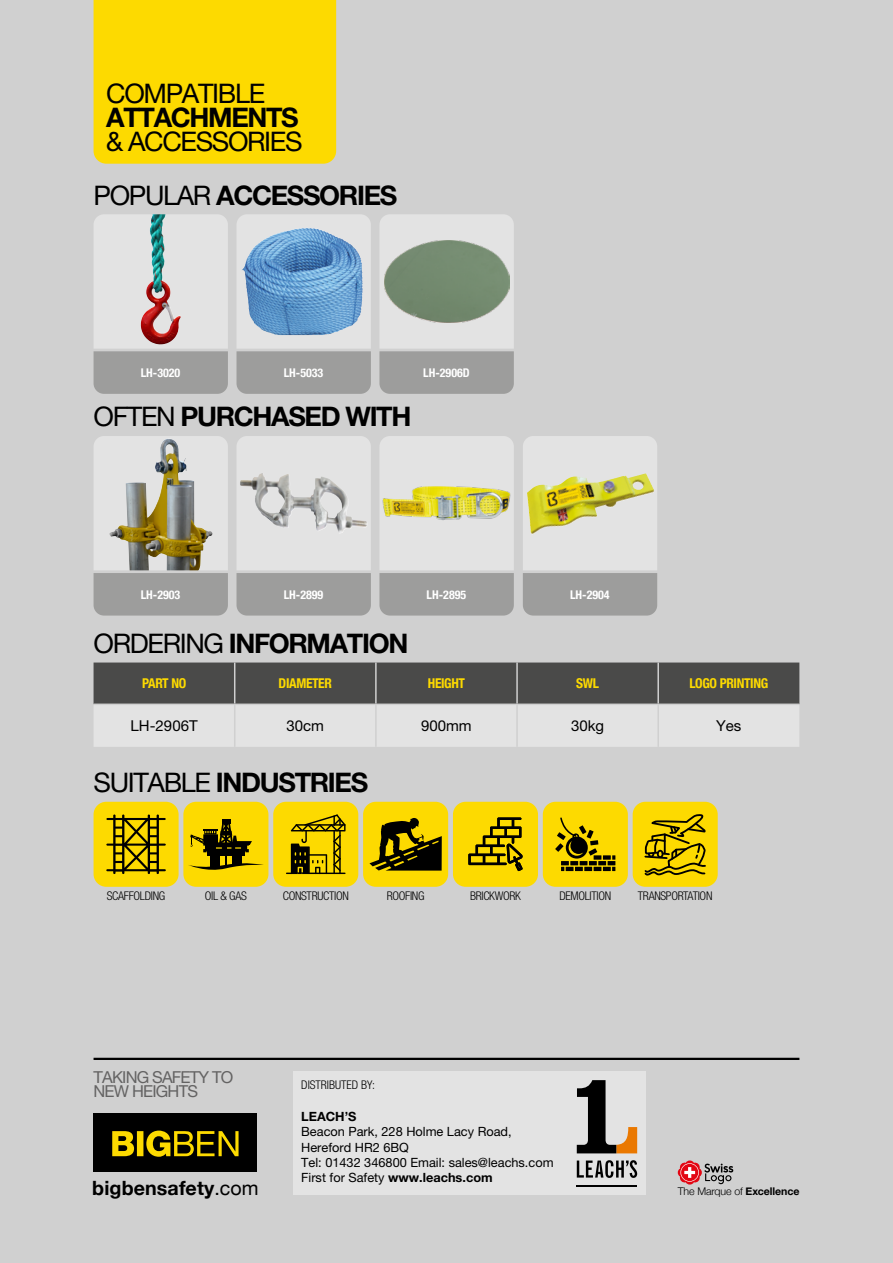
<style>
.page{position:relative;width:893px;height:1263px;background:#d0d0d0}
.page>*{position:absolute;margin:0;border:0;box-sizing:border-box;transform-origin:0 0}
.t1{font:700 27px "Helvetica Neue LT Pro";letter-spacing:-.05em;color:#000}
.t2{font:27px/53.7px "Helvetica Neue LT Pro";letter-spacing:-.05em;color:#000}
.t3{font:700 19.65px "Helvetica Neue";letter-spacing:.005em;color:#000}
.t4{font:16.5px/13.5px "Helvetica Neue LT Pro";letter-spacing:-.05em;color:#646363}
.t5{font:15px "Helvetica Neue LT Pro";color:#000}
.t6{font:700 condensed 13.5px "Helvetica Neue";letter-spacing:-.025em;color:#fdda00}
.t7{font:12.75px/15.3px "Helvetica Neue LT Pro";color:#000}
.t8{font:700 12.75px "Helvetica Neue LT Pro";color:#000}
.t9{font:300 condensed 12px "Helvetica Neue LT Pro";letter-spacing:-.025em;color:#000}
.t10{font:700 condensed 12px "Helvetica Neue";color:#fff}
.t11{font:300 condensed 12px "Helvetica Neue LT Pro";color:#000}
.t12{font:300 10.65px "Helvetica Neue";letter-spacing:-.01em;color:#000}
.s1{font-weight:700}
.s2{font-weight:400}
</style>
<div class="page">
<hr style="left:94px;top:1058px;width:705px;height:2px;background:#000">
<svg style="left:678px;top:1160px;width:55px;height:24px"></svg>
<div style="left:293px;top:1071px;width:353px;height:124px;background:#e3e3e3"></div>
<svg style="left:577px;top:1160px;width:60px;height:18px"></svg>
<hr style="left:577px;top:1185px;width:60px;height:1px;background:#000">
<svg style="left:577px;top:1080px;width:60px;height:73px"></svg>
<div style="left:94px;top:1113px;width:163px;height:59px;background:#000"></div>
<svg style="left:112px;top:1130px;width:127px;height:27px"></svg>
<div style="left:94px;top:0;width:242px;height:164px;background:#fdda00"></div>
<svg style="left:94px;top:214px;width:134px;height:180px;background:#c8c5c5"></svg>
<img style="left:150px;top:214px;width:3px;height:24px">
<svg style="left:236px;top:214px;width:135px;height:180px;background:#99b1c6"></svg>
<img style="left:249px;top:228px;width:58px;height:27px">
<svg style="left:379px;top:214px;width:135px;height:180px;background:#c5c5c5"></svg>
<img style="left:384px;top:240px;width:125px;height:83px">
<svg style="left:94px;top:436px;width:134px;height:180px;background:#bbb"></svg>
<img style="left:109px;top:438px;width:104px;height:132px">
<svg style="left:236px;top:436px;width:135px;height:180px;background:#cacac9"></svg>
<img style="left:240px;top:473px;width:128px;height:61px">
<div style="left:379px;top:573px;width:135px;height:43px;background:#9d9d9c"></div>
<img style="left:380px;top:436px;width:134px;height:134px">
<svg style="left:523px;top:436px;width:134px;height:180px;background:#cacac9"></svg>
<img style="left:527px;top:473px;width:127px;height:62px">
<svg style="left:94px;top:662px;width:705px;height:85px;background:#989897"></svg>
<hr style="left:234px;top:662px;width:1px;height:41px;background:#d0d0d0">
<hr style="left:375px;top:662px;width:2px;height:41px;background:#d0d0d0">
<hr style="left:516px;top:662px;width:2px;height:41px;background:#d0d0d0">
<hr style="left:657px;top:662px;width:2px;height:41px;background:#d0d0d0">
<hr style="left:94px;top:703px;width:141px;height:2px;background:#d0d0d0">
<hr style="left:235px;top:703px;width:141px;height:2px;background:#d0d0d0">
<hr style="left:234px;top:705px;width:1px;height:42px;background:#d0d0d0">
<hr style="left:376px;top:703px;width:141px;height:2px;background:#d0d0d0">
<hr style="left:375px;top:705px;width:2px;height:42px;background:#d0d0d0">
<hr style="left:517px;top:703px;width:141px;height:2px;background:#d0d0d0">
<hr style="left:516px;top:705px;width:2px;height:42px;background:#d0d0d0">
<hr style="left:658px;top:703px;width:141px;height:2px;background:#d0d0d0">
<hr style="left:657px;top:705px;width:2px;height:42px;background:#d0d0d0">
<div style="left:94px;top:802px;width:85px;height:85px;background:#fdda00;border-radius:13px"></div>
<svg style="left:106px;top:814px;width:60px;height:60px"></svg>
<div style="left:183px;top:802px;width:85px;height:85px;background:#fdda00;border-radius:13px"></div>
<svg style="left:188px;top:861px;width:76px;height:9px"></svg>
<div style="left:207px;top:849px;width:38px;height:6px;background:#000"></div>
<div style="left:210px;top:853px;width:10px;height:15px;background:#000"></div>
<div style="left:232px;top:853px;width:9px;height:12px;background:#000"></div>
<div style="left:222px;top:819px;width:8px;height:5px;background:#000"></div>
<hr style="left:225px;top:821px;width:2px;height:45px;background:#000">
<svg style="left:190px;top:820px;width:62px;height:32px"></svg>
<div style="left:273px;top:802px;width:85px;height:85px;background:#fdda00;border-radius:13px"></div>
<svg style="left:286px;top:814px;width:60px;height:60px"></svg>
<div style="left:363px;top:802px;width:85px;height:85px;background:#fdda00;border-radius:13px"></div>
<svg style="left:369px;top:818px;width:73px;height:53px"></svg>
<div style="left:453px;top:802px;width:85px;height:85px;background:#fdda00;border-radius:13px"></div>
<svg style="left:468px;top:817px;width:55px;height:54px"></svg>
<div style="left:543px;top:802px;width:85px;height:85px;background:#fdda00;border-radius:13px"></div>
<svg style="left:557px;top:817px;width:58px;height:54px"></svg>
<div style="left:633px;top:802px;width:85px;height:85px;background:#fdda00;border-radius:13px"></div>
<svg style="left:644px;top:814px;width:62px;height:62px"></svg>
<h1 class="t2" style="left:106px;top:66px;width:160px">COMPATIBLE</h1>
<h1 class="t1" style="left:106px;top:101px;width:194px">ATTACHMENTS</h1>
<h1 class="t2" style="left:94px;top:114px;width:305px;text-indent:13px">&amp; ACCESSORIES<br>POPULAR <span class="s1">ACCESSORIES</span></h1>
<p class="t10" style="left:141px;top:363px;width:41px">LH-3020</p>
<p class="t10" style="left:284px;top:363px;width:41px">LH-5033</p>
<p class="t10" style="left:423px;top:363px;width:48px">LH-2906D</p>
<h1 class="t1" style="left:94px;top:400px;width:319px"><span class="s2">OFTEN</span> PURCHASED WITH</h1>
<p class="t10" style="left:141px;top:584px;width:41px">LH-2903</p>
<p class="t10" style="left:284px;top:584px;width:41px">LH-2899</p>
<p class="t10" style="left:427px;top:584px;width:41px">LH-2895</p>
<p class="t10" style="left:570px;top:584px;width:41px">LH-2904</p>
<h1 class="t1" style="left:94px;top:626px;width:316px"><span class="s2">ORDERING</span> INFORMATION</h1>
<p class="t6" style="left:142px;top:672px;width:46px">PART NO</p>
<p class="t6" style="left:279px;top:672px;width:55px">DIAMETER</p>
<p class="t6" style="left:428px;top:672px;width:39px">HEIGHT</p>
<p class="t6" style="left:576px;top:672px;width:24px">SWL</p>
<p class="t6" style="left:689px;top:672px;width:80px">LOGO PRINTING</p>
<p class="t5" style="left:131px;top:717px;width:68px">LH-2906T</p>
<p class="t5" style="left:287px;top:717px;width:39px">30cm</p>
<p class="t5" style="left:421px;top:717px;width:52px">900mm</p>
<p class="t5" style="left:571px;top:717px;width:35px">30kg</p>
<p class="t5" style="left:716px;top:717px;width:27px">Yes</p>
<h1 class="t1" style="left:94px;top:766px;width:276px"><span class="s2">SUITABLE</span> INDUSTRIES</h1>
<p class="t9" style="left:107px;top:889px;width:60px">SCAFFOLDING</p>
<p class="t9" style="left:205px;top:889px;width:43px">OIL &amp; GAS</p>
<p class="t9" style="left:283px;top:889px;width:68px">CONSTRUCTION</p>
<p class="t9" style="left:387px;top:889px;width:39px">ROOFING</p>
<p class="t9" style="left:470px;top:889px;width:52px">BRICKWORK</p>
<p class="t9" style="left:559px;top:889px;width:53px">DEMOLITION</p>
<p class="t9" style="left:638px;top:889px;width:76px">TRANSPORTATION</p>
<p class="t4" style="left:94px;top:1070px;width:141px">TAKING SAFETY TO<br>NEW HEIGHTS</p>
<h2 class="t3" style="left:92px;top:1172px;width:168px">bigbensafety<span class="s2">.com</span></h2>
<p class="t11" style="left:301px;top:1077px;width:75px">DISTRIBUTED BY:</p>
<p class="t8" style="left:301px;top:1108px;width:57px">LEACH’S</p>
<p class="t7" style="left:301px;top:1124px;width:254px">Beacon Park, 228 Holme Lacy Road,<br>Hereford HR2 6BQ<br>Tel: 01432 346800 Email: sales@leachs.com<br>First for Safety <span class="s1">www.leachs.com</span></p>
<p class="t12" style="left:678px;top:1185px;width:123px">The Marque of <span class="s1">Excellence</span></p>
</div>
